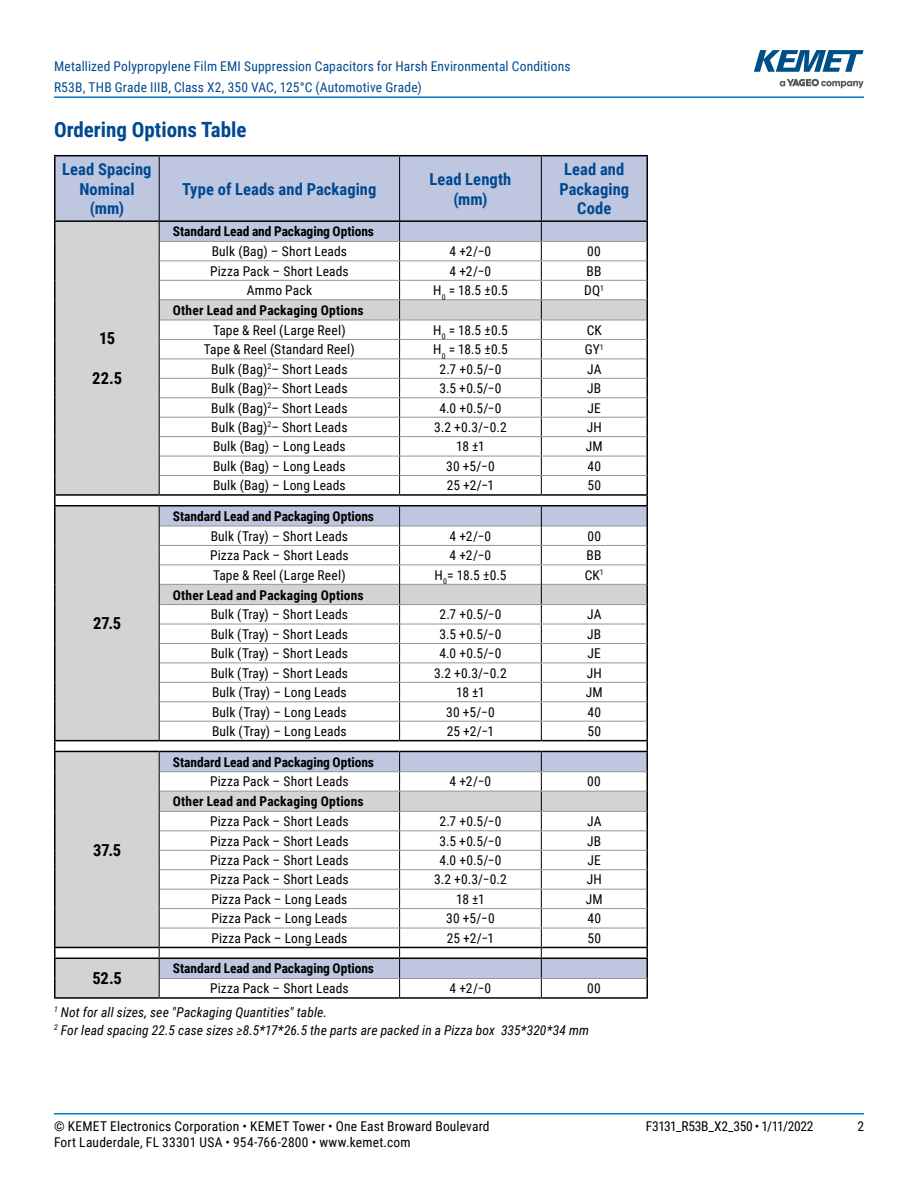
<style>
.page{position:relative;width:918px;height:1188px;background:#fff}
.page>*{position:absolute;margin:0;border:0;box-sizing:border-box;transform-origin:0 0}
.t1{font:700 21px "Roboto Condensed";color:#004990}
.t2{font:700 16.5px/19.8px "Roboto Condensed";letter-spacing:.005em;color:#004990;text-align:center}
.t3{font:700 16.5px "Roboto Condensed";color:#000}
.t4{font:13.5px "Roboto Condensed";letter-spacing:.015em;color:#000}
.t5{font:13.5px/21px "Roboto Condensed";letter-spacing:.01em;color:#004990}
.t6{font:italic 13.5px/18px "Roboto Condensed";letter-spacing:.01em;color:#000}
.t7{font:700 13.5px "Roboto Condensed";letter-spacing:-.005em;color:#000}
.t8{font:700 13.5px "Roboto Condensed";letter-spacing:.015em;color:#000}
.t9{font:13.5px "Roboto Condensed";letter-spacing:-.03em;color:#000}
</style>
<div class="page">
<hr style="left:54px;top:1113px;width:810px;height:2px;background:#007dc3">
<hr style="left:54px;top:96px;width:810px;height:2px;background:#007dc3">
<svg style="left:780px;top:79px;width:84px;height:9px"></svg>
<svg style="left:754px;top:50px;width:110px;height:22px"></svg>
<hr style="left:54px;top:997px;width:105px;height:2px;background:#000">
<hr style="left:54px;top:155px;width:105px;height:1px;background:#000">
<hr style="left:159px;top:155px;width:241px;height:1px;background:#000">
<hr style="left:400px;top:155px;width:141px;height:1px;background:#000">
<hr style="left:541px;top:155px;width:107px;height:1px;background:#000">
<hr style="left:159px;top:997px;width:241px;height:2px;background:#000">
<hr style="left:400px;top:997px;width:141px;height:2px;background:#000">
<hr style="left:541px;top:997px;width:107px;height:2px;background:#000">
<svg style="left:54px;top:156px;width:594px;height:841px"></svg>
<hr style="left:54px;top:958px;width:105px;height:1px;background:#000">
<hr style="left:159px;top:958px;width:241px;height:1px;background:#000">
<hr style="left:400px;top:958px;width:141px;height:1px;background:#000">
<hr style="left:541px;top:958px;width:107px;height:1px;background:#000">
<p class="t5" style="left:54px;top:55px;width:518px">Metallized Polypropylene Film EMI Suppression Capacitors for Harsh Environmental Conditions<br>R53B, THB Grade IIIB, Class X2, 350 VAC, 125°C (Automotive Grade)</p>
<h1 class="t1" style="left:54px;top:115px;width:194px">Ordering Options Table</h1>
<p class="t2" style="left:62px;top:158px;width:91px">Lead Spacing<br>Nominal (mm)</p>
<p class="t2" style="left:182px;top:178px;width:196px">Type of Leads and Packaging</p>
<p class="t2" style="left:430px;top:168px;width:83px">Lead Length (mm)</p>
<p class="t2" style="left:559px;top:158px;width:71px">Lead and<br>Packaging<br>Code</p>
<p class="t3" style="left:99px;top:327px;width:17px">15</p>
<p class="t3" style="left:92px;top:367px;width:31px">22.5</p>
<p class="t3" style="left:93px;top:612px;width:30px">27.5</p>
<p class="t3" style="left:93px;top:838px;width:30px">37.5</p>
<p class="t7" style="left:173px;top:222px;width:203px">Standard Lead and Packaging Options</p>
<p class="t4" style="left:212px;top:242px;width:137px">Bulk (Bag) – Short Leads</p>
<p class="t4" style="left:450px;top:242px;width:43px">4 +2/−0</p>
<p class="t4" style="left:587px;top:242px;width:15px">00</p>
<p class="t4" style="left:210px;top:261px;width:140px">Pizza Pack – Short Leads</p>
<p class="t4" style="left:450px;top:261px;width:43px">4 +2/−0</p>
<p class="t4" style="left:587px;top:261px;width:16px">BB</p>
<p class="t4" style="left:247px;top:281px;width:67px">Ammo Pack</p>
<p class="t4" style="left:433px;top:281px;width:76px">H<sub>0</sub> = 18.5 ±0.5</p>
<p class="t4" style="left:584px;top:281px;width:21px">DQ<sup>1</sup></p>
<p class="t8" style="left:173px;top:301px;width:193px">Other Lead and Packaging Options</p>
<p class="t4" style="left:213px;top:321px;width:134px">Tape &amp; Reel (Large Reel)</p>
<p class="t4" style="left:433px;top:321px;width:76px">H<sub>0</sub> = 18.5 ±0.5</p>
<p class="t4" style="left:587px;top:321px;width:17px">CK</p>
<p class="t4" style="left:204px;top:340px;width:152px">Tape &amp; Reel (Standard Reel)</p>
<p class="t4" style="left:433px;top:340px;width:76px">H<sub>0</sub> = 18.5 ±0.5</p>
<p class="t4" style="left:585px;top:340px;width:21px">GY<sup>1</sup></p>
<p class="t4" style="left:211px;top:359px;width:138px">Bulk (Bag)<sup>2</sup>– Short Leads</p>
<p class="t4" style="left:439px;top:359px;width:64px">2.7 +0.5/−0</p>
<p class="t4" style="left:587px;top:359px;width:16px">JA</p>
<p class="t4" style="left:211px;top:379px;width:138px">Bulk (Bag)<sup>2</sup>– Short Leads</p>
<p class="t4" style="left:439px;top:379px;width:64px">3.5 +0.5/−0</p>
<p class="t4" style="left:587px;top:379px;width:16px">JB</p>
<p class="t4" style="left:211px;top:398px;width:138px">Bulk (Bag)<sup>2</sup>– Short Leads</p>
<p class="t4" style="left:439px;top:398px;width:64px">4.0 +0.5/−0</p>
<p class="t4" style="left:588px;top:398px;width:15px">JE</p>
<p class="t4" style="left:211px;top:418px;width:138px">Bulk (Bag)<sup>2</sup>– Short Leads</p>
<p class="t4" style="left:434px;top:418px;width:74px">3.2 +0.3/−0.2</p>
<p class="t4" style="left:587px;top:418px;width:17px">JH</p>
<p class="t4" style="left:213px;top:437px;width:134px">Bulk (Bag) – Long Leads</p>
<p class="t4" style="left:456px;top:437px;width:30px">18 ±1</p>
<p class="t4" style="left:586px;top:437px;width:18px">JM</p>
<p class="t4" style="left:213px;top:457px;width:134px">Bulk (Bag) – Long Leads</p>
<p class="t4" style="left:446px;top:457px;width:50px">30 +5/−0</p>
<p class="t4" style="left:587px;top:457px;width:15px">40</p>
<p class="t4" style="left:213px;top:476px;width:134px">Bulk (Bag) – Long Leads</p>
<p class="t4" style="left:447px;top:476px;width:49px">25 +2/−1</p>
<p class="t4" style="left:587px;top:476px;width:15px">50</p>
<p class="t7" style="left:173px;top:507px;width:203px">Standard Lead and Packaging Options</p>
<p class="t4" style="left:211px;top:527px;width:139px">Bulk (Tray) – Short Leads</p>
<p class="t4" style="left:450px;top:527px;width:43px">4 +2/−0</p>
<p class="t4" style="left:587px;top:527px;width:15px">00</p>
<p class="t4" style="left:210px;top:546px;width:140px">Pizza Pack – Short Leads</p>
<p class="t4" style="left:450px;top:546px;width:43px">4 +2/−0</p>
<p class="t4" style="left:587px;top:546px;width:16px">BB</p>
<p class="t4" style="left:213px;top:565px;width:134px">Tape &amp; Reel (Large Reel)</p>
<p class="t4" style="left:435px;top:565px;width:73px">H<sub>0</sub>= 18.5 ±0.5</p>
<p class="t4" style="left:585px;top:565px;width:21px">CK<sup>1</sup></p>
<p class="t8" style="left:173px;top:585px;width:193px">Other Lead and Packaging Options</p>
<p class="t4" style="left:211px;top:605px;width:139px">Bulk (Tray) – Short Leads</p>
<p class="t4" style="left:439px;top:605px;width:64px">2.7 +0.5/−0</p>
<p class="t4" style="left:587px;top:605px;width:16px">JA</p>
<p class="t4" style="left:211px;top:625px;width:139px">Bulk (Tray) – Short Leads</p>
<p class="t4" style="left:439px;top:625px;width:64px">3.5 +0.5/−0</p>
<p class="t4" style="left:587px;top:625px;width:16px">JB</p>
<p class="t4" style="left:211px;top:644px;width:139px">Bulk (Tray) – Short Leads</p>
<p class="t4" style="left:439px;top:644px;width:64px">4.0 +0.5/−0</p>
<p class="t4" style="left:588px;top:644px;width:15px">JE</p>
<p class="t4" style="left:211px;top:663px;width:139px">Bulk (Tray) – Short Leads</p>
<p class="t4" style="left:434px;top:663px;width:74px">3.2 +0.3/−0.2</p>
<p class="t4" style="left:587px;top:663px;width:17px">JH</p>
<p class="t4" style="left:212px;top:683px;width:136px">Bulk (Tray) – Long Leads</p>
<p class="t4" style="left:456px;top:683px;width:30px">18 ±1</p>
<p class="t4" style="left:586px;top:683px;width:18px">JM</p>
<p class="t4" style="left:212px;top:702px;width:136px">Bulk (Tray) – Long Leads</p>
<p class="t4" style="left:446px;top:702px;width:50px">30 +5/−0</p>
<p class="t4" style="left:587px;top:702px;width:15px">40</p>
<p class="t4" style="left:212px;top:722px;width:136px">Bulk (Tray) – Long Leads</p>
<p class="t4" style="left:447px;top:722px;width:49px">25 +2/−1</p>
<p class="t4" style="left:587px;top:722px;width:15px">50</p>
<p class="t7" style="left:173px;top:752px;width:203px">Standard Lead and Packaging Options</p>
<p class="t4" style="left:210px;top:772px;width:140px">Pizza Pack – Short Leads</p>
<p class="t4" style="left:450px;top:772px;width:43px">4 +2/−0</p>
<p class="t4" style="left:587px;top:772px;width:15px">00</p>
<p class="t8" style="left:173px;top:792px;width:193px">Other Lead and Packaging Options</p>
<p class="t4" style="left:210px;top:812px;width:140px">Pizza Pack – Short Leads</p>
<p class="t4" style="left:439px;top:812px;width:64px">2.7 +0.5/−0</p>
<p class="t4" style="left:587px;top:812px;width:16px">JA</p>
<p class="t4" style="left:210px;top:831px;width:140px">Pizza Pack – Short Leads</p>
<p class="t4" style="left:439px;top:831px;width:64px">3.5 +0.5/−0</p>
<p class="t4" style="left:587px;top:831px;width:16px">JB</p>
<p class="t4" style="left:210px;top:851px;width:140px">Pizza Pack – Short Leads</p>
<p class="t4" style="left:439px;top:851px;width:64px">4.0 +0.5/−0</p>
<p class="t4" style="left:588px;top:851px;width:15px">JE</p>
<p class="t4" style="left:210px;top:870px;width:140px">Pizza Pack – Short Leads</p>
<p class="t4" style="left:434px;top:870px;width:74px">3.2 +0.3/−0.2</p>
<p class="t4" style="left:587px;top:870px;width:17px">JH</p>
<p class="t4" style="left:211px;top:890px;width:137px">Pizza Pack – Long Leads</p>
<p class="t4" style="left:456px;top:890px;width:30px">18 ±1</p>
<p class="t4" style="left:586px;top:890px;width:18px">JM</p>
<p class="t4" style="left:211px;top:909px;width:137px">Pizza Pack – Long Leads</p>
<p class="t4" style="left:446px;top:909px;width:50px">30 +5/−0</p>
<p class="t4" style="left:587px;top:909px;width:15px">40</p>
<p class="t4" style="left:211px;top:928px;width:137px">Pizza Pack – Long Leads</p>
<p class="t4" style="left:447px;top:929px;width:49px">25 +2/−1</p>
<p class="t4" style="left:587px;top:929px;width:15px">50</p>
<p class="t7" style="left:173px;top:959px;width:203px">Standard Lead and Packaging Options</p>
<p class="t4" style="left:210px;top:979px;width:140px">Pizza Pack – Short Leads</p>
<p class="t4" style="left:450px;top:979px;width:43px">4 +2/−0</p>
<p class="t4" style="left:587px;top:979px;width:15px">00</p>
<p class="t6" style="left:54px;top:1002px;width:537px"><sup>1</sup> Not for all sizes, see "Packaging Quantities" table.<br><sup>2</sup> For lead spacing 22.5 case sizes ≥8.5*17*26.5 the parts are packed in a Pizza box 335*320*34 mm</p>
<p class="t3" style="left:92px;top:967px;width:31px">52.5</p>
<p class="t4" style="left:54px;top:1116px;width:437px">© KEMET Electronics Corporation • KEMET Tower • One East Broward Boulevard</p>
<p class="t9" style="left:646px;top:1116px;width:169px">F3131_R53B_X2_350 • 1/11/2022</p>
<p class="t4" style="left:857px;top:1116px;width:8px">2</p>
<p class="t4" style="left:54px;top:1133px;width:358px">Fort Lauderdale, FL 33301 USA • 954-766-2800 • www.kemet.com</p>
</div>
